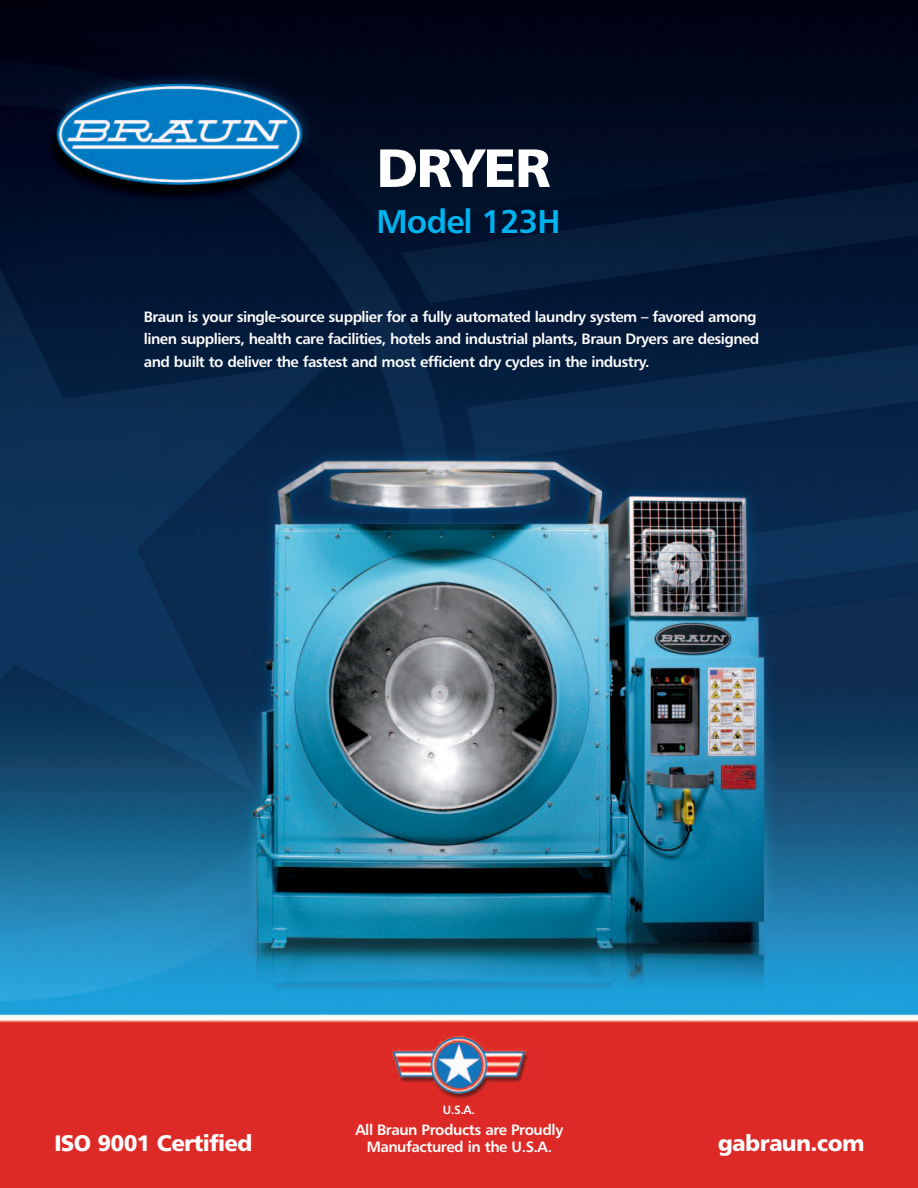
<style>
.page{position:relative;width:918px;height:1188px;background:#fff}
.page>*{position:absolute;margin:0;border:0;box-sizing:border-box;transform-origin:0 0}
.t1{font:54px "Humanist 777 BT Black B";letter-spacing:-.025em;color:#fff}
.t2{font:33px "Humanist 777 BT Bold B";letter-spacing:-.03em;color:#00b3ee}
.t3{font:22.5px "Humanist 777 BT Black B";letter-spacing:-.03em;color:#fff}
.t4{font:15px/22.5px "Humanist 777 BT Bold B";letter-spacing:-.035em;color:#fff;text-align:center}
.t5{font:12px "Humanist 777 BT Bold B";color:#fff}
</style>
<div class="page">
<img style="left:0;top:0;width:918px;height:1188px">
<h1 class="t1" style="left:377px;top:146px;width:175px">DRYER</h1>
<h2 class="t2" style="left:377px;top:209px;width:185px">Model 123H</h2>
<p class="t4" style="left:144px;top:307px;width:617px;text-align:left">Braun is your single-source supplier for a fully automated laundry system – favored among linen suppliers, health care facilities, hotels and industrial plants, Braun Dryers are designed and built to deliver the fastest and most efficient dry cycles in the industry.</p>
<p class="t5" style="left:443px;top:1105px;width:34px">U.S.A.</p>
<p class="t4" style="left:356px;top:1123px;width:209px;line-height:16.5px">All Braun Products are Proudly<br>Manufactured in the U.S.A.</p>
<h3 class="t3" style="left:54px;top:1134px;width:200px">ISO 9001 Certified</h3>
<h3 class="t3" style="left:718px;top:1134px;width:148px">gabraun.com</h3>
</div>
